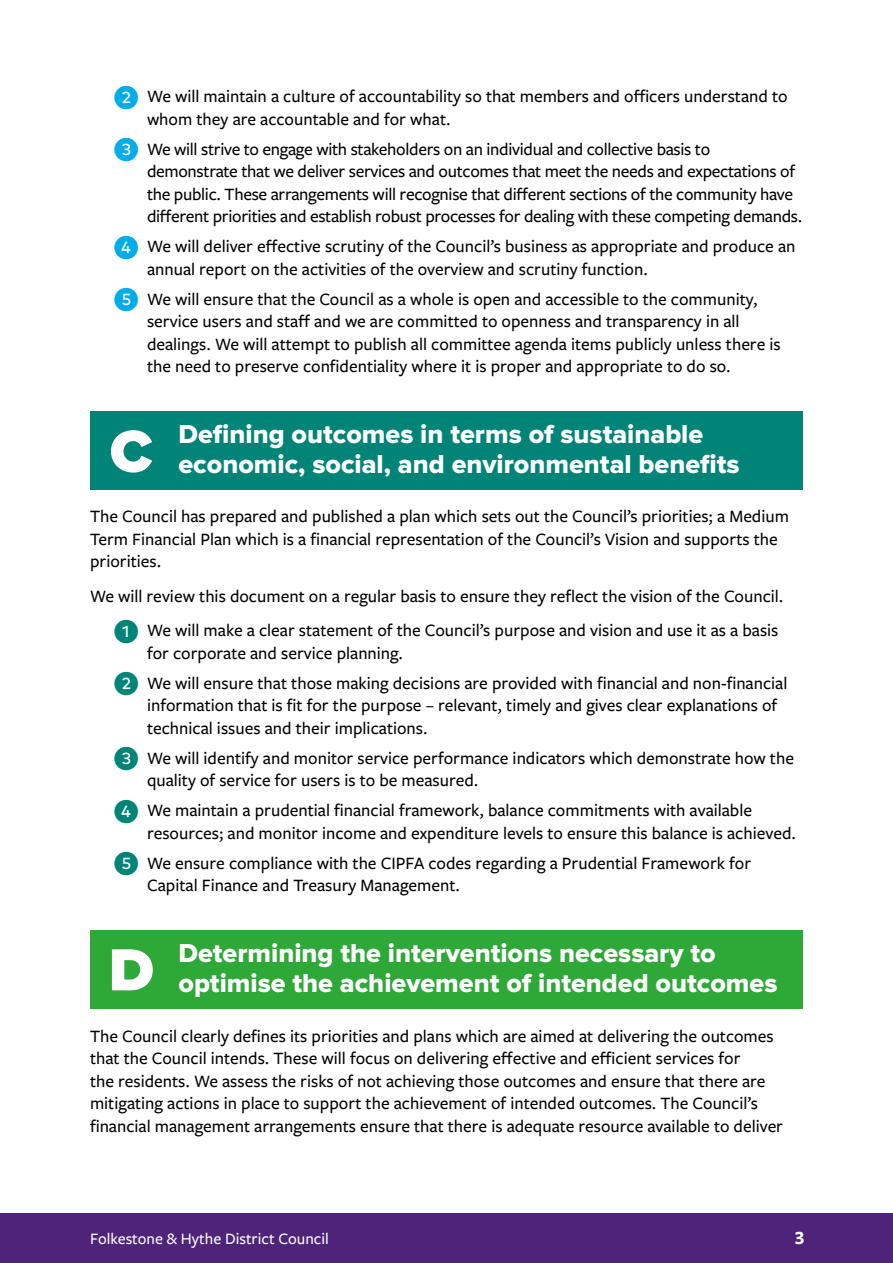
<style>
.page{position:relative;width:893px;height:1263px;background:#fff}
.page>*{position:absolute;margin:0;border:0;box-sizing:border-box;transform-origin:0 0}
.t1{font:900 61.5px "Proxima Nova";color:#fff}
.t2{font:27px/30px "Proxima Nova Extrabld";color:#fff}
.t3{font:700 19.5px "Freight Sans Pro";color:#fff}
.t4{font:500 18px/22.5px "Freight Sans Pro";color:#000}
.t5{font:500 16.5px "Freight Sans Pro";color:#fff}
.s1{font-family:"Mark Pro";font-weight:400;font-size:27px;color:#00ade9}
.s2{font-family:"Mark Pro";font-weight:400;font-size:27px;color:#008478}
</style>
<div class="page">
<div style="left:0;top:1213px;width:893px;height:50px;background:#4e2379"></div>
<div style="left:90px;top:411px;width:713px;height:78px;background:#008478"></div>
<div style="left:90px;top:930px;width:713px;height:78px;background:#2ea836"></div>
<p class="t4" style="left:147px;top:85px;width:642px;text-indent:-35px"><span class="s1">❷</span> We will maintain a culture of accountability so that members and officers understand to whom they are accountable and for what.</p>
<p class="t4" style="left:147px;top:137px;width:657px;text-indent:-35px"><span class="s1">❸</span> We will strive to engage with stakeholders on an individual and collective basis to demonstrate that we deliver services and outcomes that meet the needs and expectations of the public. These arrangements will recognise that different sections of the community have different priorities and establish robust processes for dealing with these competing demands.</p>
<p class="t4" style="left:147px;top:235px;width:650px;text-indent:-35px"><span class="s1">❹</span> We will deliver effective scrutiny of the Council’s business as appropriate and produce an annual report on the activities of the overview and scrutiny function.</p>
<p class="t4" style="left:147px;top:287px;width:635px;text-indent:-35px"><span class="s1">❺</span> We will ensure that the Council as a whole is open and accessible to the community, service users and staff and we are committed to openness and transparency in all dealings. We will attempt to publish all committee agenda items publicly unless there is the need to preserve confidentiality where it is proper and appropriate to do so.</p>
<h2 class="t2" style="left:178px;top:420px;width:563px">Defining outcomes in terms of sustainable economic, social, and environmental benefits</h2>
<p class="t4" style="left:90px;top:505px;width:700px">The Council has prepared and published a plan which sets out the Council’s priorities; a Medium<br>Term Financial Plan which is a financial representation of the Council’s Vision and supports the priorities.</p>
<p class="t4" style="left:90px;top:578px;width:695px;line-height:34.5px;text-align:right">We will review this document on a regular basis to ensure they reflect the vision of the Council.<br><span class="s2">❶</span> We will make a clear statement of the Council’s purpose and vision and use it as a basis</p>
<p class="t4" style="left:112px;top:637px;width:676px;line-height:30px;text-indent:35px">for corporate and service planning.<br><span class="s2">❷</span> We will ensure that those making decisions are provided with financial and non-financial</p>
<p class="t4" style="left:147px;top:694px;width:632px">information that is fit for the purpose – relevant, timely and gives clear explanations of technical issues and their implications.</p>
<p class="t4" style="left:147px;top:746px;width:648px;text-indent:-35px"><span class="s2">❸</span> We will identify and monitor service performance indicators which demonstrate how the quality of service for users is to be measured.</p>
<p class="t4" style="left:147px;top:799px;width:650px;text-indent:-35px"><span class="s2">❹</span> We maintain a prudential financial framework, balance commitments with available resources; and monitor income and expenditure levels to ensure this balance is achieved.</p>
<p class="t4" style="left:147px;top:851px;width:606px;text-indent:-35px"><span class="s2">❺</span> We ensure compliance with the CIPFA codes regarding a Prudential Framework for<br>Capital Finance and Treasury Management.</p>
<h1 class="t1" style="left:110px;top:423px;width:44px">C</h1>
<h2 class="t2" style="left:178px;top:939px;width:600px">Determining the interventions necessary to optimise the achievement of intended outcomes</h2>
<p class="t4" style="left:90px;top:1024px;width:695px">The Council clearly defines its priorities and plans which are aimed at delivering the outcomes that the Council intends. These will focus on delivering effective and efficient services for<br>the residents. We assess the risks of not achieving those outcomes and ensure that there are mitigating actions in place to support the achievement of intended outcomes. The Council’s financial management arrangements ensure that there is adequate resource available to deliver</p>
<h1 class="t1" style="left:109px;top:942px;width:47px">D</h1>
<p class="t5" style="left:90px;top:1227px;width:240px">Folkestone &amp; Hythe District Council</p>
<p class="t3" style="left:795px;top:1224px;width:11px">3</p>
</div>
